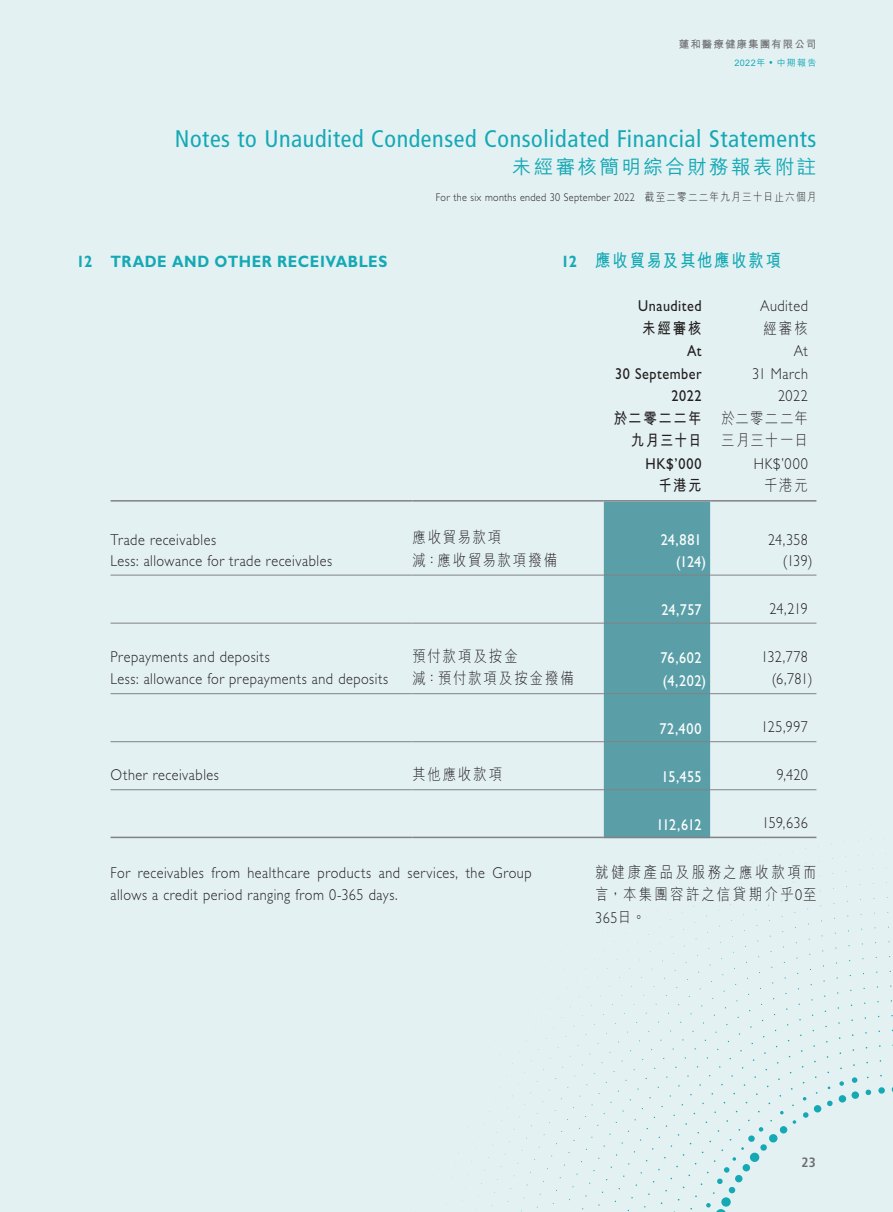
<style>
.page{position:relative;width:893px;height:1212px;background:#e4f1f3}
.page>*{position:absolute;margin:0;border:0;box-sizing:border-box;transform-origin:0 0}
.t1{font:condensed 24px "Frutiger LT Std";letter-spacing:.025em;color:#15a9b5}
.t2{font:500 19.5px "M Hei HK";letter-spacing:.125em;color:#15a9b5}
.t3{font:700 18px "M Hei HK";letter-spacing:.12em;color:#15a9b5;scale:.85 1}
.t4{font:700 16.5px "Gill Sans Std";letter-spacing:.035em;color:#15a9b5;scale:.9 1}
.t5{font:300 15.75px/22.5px "Gill Sans Std";letter-spacing:.035em;color:#231f20;text-align:right;scale:.9 1}
.t6{font:15.75px "Gill Sans Std";letter-spacing:.01em;color:#fff;scale:.9 1}
.t7{font:300 15.75px "M Hei HK";letter-spacing:.15em;color:#231f20;scale:.85 1}
.t8{font:15.75px/22.5px "Gill Sans Std";letter-spacing:.04em;color:#231f20;text-align:right;scale:.9 1}
.t9{font:300 15.75px/22.5px "M Hei HK";letter-spacing:.19em;color:#231f20;scale:.85 1}
.t10{font:700 15.75px/22.5px "M Hei HK";letter-spacing:.115em;color:#231f20;text-align:right;scale:.85 1}
.t11{font:300 15.75px/22.5px "M Hei HK";letter-spacing:.085em;color:#231f20;scale:.85 1}
.t12{font:700 condensed 13.5px "Frutiger LT Std";color:#6c6d70}
.t13{font:300 11.25px "Gill Sans Std";letter-spacing:.03em;color:#231f20;scale:.9 1}
.t14{font:700 10.5px "M Hei HK";letter-spacing:.1em;color:#6c6d70}
.t15{font:500 9px "M Hei HK";letter-spacing:.085em;color:#15a9b5}
.s1{font-family:"M Hei HK"}
.s2{font-family:"Gill Sans Std";font-size:16.5px}
.s3{font-family:"Gill Sans Std"}
</style>
<div class="page">
<div style="left:878px;top:1087px;width:7px;height:7px;background:#15a9b5;border-radius:50%"></div>
<svg style="left:866px;top:1089px;width:5px;height:6px"></svg>
<div style="left:851px;top:1091px;width:8px;height:8px;background:#15a9b5;border-radius:50%"></div>
<div style="left:839px;top:1095px;width:7px;height:7px;background:#15a9b5;border-radius:50%"></div>
<svg style="left:827px;top:1100px;width:6px;height:6px"></svg>
<div style="left:814px;top:1105px;width:7px;height:7px;background:#15a9b5;border-radius:50%"></div>
<svg style="left:803px;top:1112px;width:5px;height:6px"></svg>
<svg style="left:793px;top:1120px;width:3px;height:4px"></svg>
<div style="left:780px;top:1126px;width:7px;height:7px;background:#15a9b5;border-radius:50%"></div>
<div style="left:769px;top:1134px;width:8px;height:8px;background:#15a9b5;border-radius:50%"></div>
<div style="left:760px;top:1144px;width:7px;height:7px;background:#15a9b5;border-radius:50%"></div>
<div style="left:750px;top:1152px;width:9px;height:10px;background:#15a9b5;border-radius:50%"></div>
<div style="left:743px;top:1164px;width:7px;height:7px;background:#15a9b5;border-radius:50%"></div>
<div style="left:735px;top:1175px;width:7px;height:7px;background:#15a9b5;border-radius:50%"></div>
<svg style="left:729px;top:1187px;width:6px;height:6px"></svg>
<div style="left:721px;top:1197px;width:10px;height:9px;background:#15a9b5;border-radius:50%"></div>
<svg style="left:852px;top:1077px;width:5px;height:6px"></svg>
<svg style="left:839px;top:1081px;width:5px;height:5px"></svg>
<svg style="left:780px;top:1111px;width:4px;height:3px"></svg>
<svg style="left:759px;top:1127px;width:4px;height:4px"></svg>
<div style="left:748px;top:1135px;width:7px;height:7px;background:#15a9b5;border-radius:50%"></div>
<svg style="left:732px;top:1157px;width:4px;height:4px"></svg>
<svg style="left:724px;top:1167px;width:5px;height:5px"></svg>
<svg style="left:717px;top:1178px;width:6px;height:6px"></svg>
<svg style="left:706px;top:1203px;width:20px;height:9px"></svg>
<div style="left:603px;top:502px;width:107px;height:337px;background:#5a9fa7"></div>
<hr style="left:111px;top:500px;width:301px;height:2px;background:#808285">
<hr style="left:412px;top:500px;width:192px;height:2px;background:#808285">
<hr style="left:604px;top:500px;width:106px;height:2px;background:#808285">
<hr style="left:710px;top:500px;width:106px;height:2px;background:#808285">
<hr style="left:111px;top:575px;width:301px;height:1px;background:#808285">
<hr style="left:412px;top:575px;width:192px;height:1px;background:#808285">
<hr style="left:604px;top:575px;width:106px;height:1px;background:#808285">
<hr style="left:710px;top:575px;width:106px;height:1px;background:#808285">
<hr style="left:111px;top:623px;width:301px;height:1px;background:#808285">
<hr style="left:412px;top:623px;width:192px;height:1px;background:#808285">
<hr style="left:604px;top:623px;width:106px;height:1px;background:#808285">
<hr style="left:710px;top:623px;width:106px;height:1px;background:#808285">
<hr style="left:111px;top:693px;width:301px;height:1px;background:#808285">
<hr style="left:412px;top:693px;width:192px;height:1px;background:#808285">
<hr style="left:604px;top:693px;width:106px;height:1px;background:#808285">
<hr style="left:710px;top:693px;width:106px;height:1px;background:#808285">
<hr style="left:111px;top:741px;width:301px;height:1px;background:#808285">
<hr style="left:412px;top:741px;width:192px;height:1px;background:#808285">
<hr style="left:604px;top:741px;width:106px;height:1px;background:#808285">
<hr style="left:710px;top:741px;width:106px;height:1px;background:#808285">
<hr style="left:111px;top:789px;width:301px;height:1px;background:#808285">
<hr style="left:412px;top:789px;width:192px;height:1px;background:#808285">
<hr style="left:604px;top:789px;width:106px;height:1px;background:#808285">
<hr style="left:710px;top:789px;width:106px;height:1px;background:#808285">
<hr style="left:111px;top:837px;width:301px;height:1px;background:#808285">
<hr style="left:412px;top:837px;width:192px;height:1px;background:#808285">
<hr style="left:604px;top:837px;width:106px;height:1px;background:#808285">
<hr style="left:710px;top:837px;width:106px;height:1px;background:#808285">
<p class="t14" style="left:679px;top:36px;width:139px">蓮和醫療健康集團有限公司</p>
<p class="t15" style="left:734px;top:56px;width:84px">2022年 中期報告</p>
<h1 class="t1" style="left:175px;top:125px;width:643px">Notes to Unaudited Condensed Consolidated Financial Statements</h1>
<p class="t2" style="left:512px;top:152px;width:306px">未經審核簡明綜合財務報表附註</p>
<p class="t13" style="left:436px;top:191px;width:424px">For the six months ended 30 September 2022 <span class="s1">截至二零二二年九月三十日止六個月</span></p>
<p class="t4" style="left:77px;top:252px;width:347px">12 TRADE AND OTHER RECEIVABLES</p>
<p class="t3" style="left:561px;top:247px;width:260px"><span class="s2">12</span> 應收貿易及其他應收款項</p>
<p class="t8" style="left:638px;top:295px;width:72px">Unaudited</p>
<p class="t5" style="left:760px;top:295px;width:55px">Audited</p>
<p class="t10" style="left:642px;top:315px;width:71px">未經審核</p>
<p class="t7" style="left:764px;top:320px;width:54px">經審核</p>
<p class="t8" style="left:615px;top:340px;width:98px">At<br>30 September<br>2022</p>
<p class="t5" style="left:752px;top:340px;width:64px">At<br>31 March<br>2022</p>
<p class="t10" style="left:614px;top:405px;width:105px">於二零二二年九月三十日</p>
<p class="t11" style="left:721px;top:406px;width:104px">於二零二二年三月三十一日</p>
<p class="t8" style="left:645px;top:452px;width:64px">HK$’000</p>
<p class="t5" style="left:754px;top:452px;width:61px">HK$’000</p>
<p class="t10" style="left:658px;top:473px;width:52px">千港元</p>
<p class="t7" style="left:764px;top:477px;width:53px">千港元</p>
<p class="t5" style="left:111px;top:528px;width:119px">Trade receivables</p>
<p class="t7" style="left:412px;top:529px;width:106px">應收貿易款項</p>
<p class="t6" style="left:661px;top:530px;width:47px">24,881</p>
<p class="t5" style="left:768px;top:528px;width:46px">24,358</p>
<p class="t5" style="left:111px;top:549px;width:248px">Less: allowance for trade receivables</p>
<p class="t7" style="left:412px;top:552px;width:172px">減：應收貿易款項撥備</p>
<p class="t6" style="left:676px;top:553px;width:35px">(124)</p>
<p class="t5" style="left:783px;top:549px;width:35px">(139)</p>
<p class="t6" style="left:661px;top:601px;width:46px">24,757</p>
<p class="t5" style="left:769px;top:597px;width:44px">24,219</p>
<p class="t5" style="left:111px;top:645px;width:178px">Prepayments and deposits</p>
<p class="t7" style="left:412px;top:648px;width:125px">預付款項及按金</p>
<p class="t6" style="left:661px;top:649px;width:47px">76,602</p>
<p class="t5" style="left:761px;top:645px;width:53px">132,778</p>
<p class="t5" style="left:111px;top:668px;width:310px">Less: allowance for prepayments and deposits</p>
<p class="t7" style="left:412px;top:670px;width:191px">減：預付款項及按金撥備</p>
<p class="t6" style="left:663px;top:671px;width:50px">(4,202)</p>
<p class="t5" style="left:772px;top:668px;width:47px">(6,781)</p>
<p class="t6" style="left:659px;top:719px;width:48px">72,400</p>
<p class="t5" style="left:761px;top:716px;width:53px">125,997</p>
<p class="t5" style="left:111px;top:764px;width:122px">Other receivables</p>
<p class="t7" style="left:412px;top:766px;width:107px">其他應收款項</p>
<p class="t6" style="left:662px;top:767px;width:46px">15,455</p>
<p class="t5" style="left:777px;top:764px;width:36px">9,420</p>
<p class="t6" style="left:656px;top:815px;width:52px">112,612</p>
<p class="t5" style="left:762px;top:812px;width:52px">159,636</p>
<p class="t5" style="left:111px;top:861px;width:469px;text-align:left">For receivables from healthcare products and services, the Group allows a credit period ranging from 0-365 days.</p>
<p class="t9" style="left:595px;top:861px;width:262px">就健康產品及服務之應收款項而言，本集團容許之信貸期介乎<span class="s3">0</span>至</p>
<p class="t5" style="left:595px;top:906px;width:57px">365<span class="s1">日。</span></p>
<p class="t12" style="left:802px;top:1154px;width:16px">23</p>
</div>
